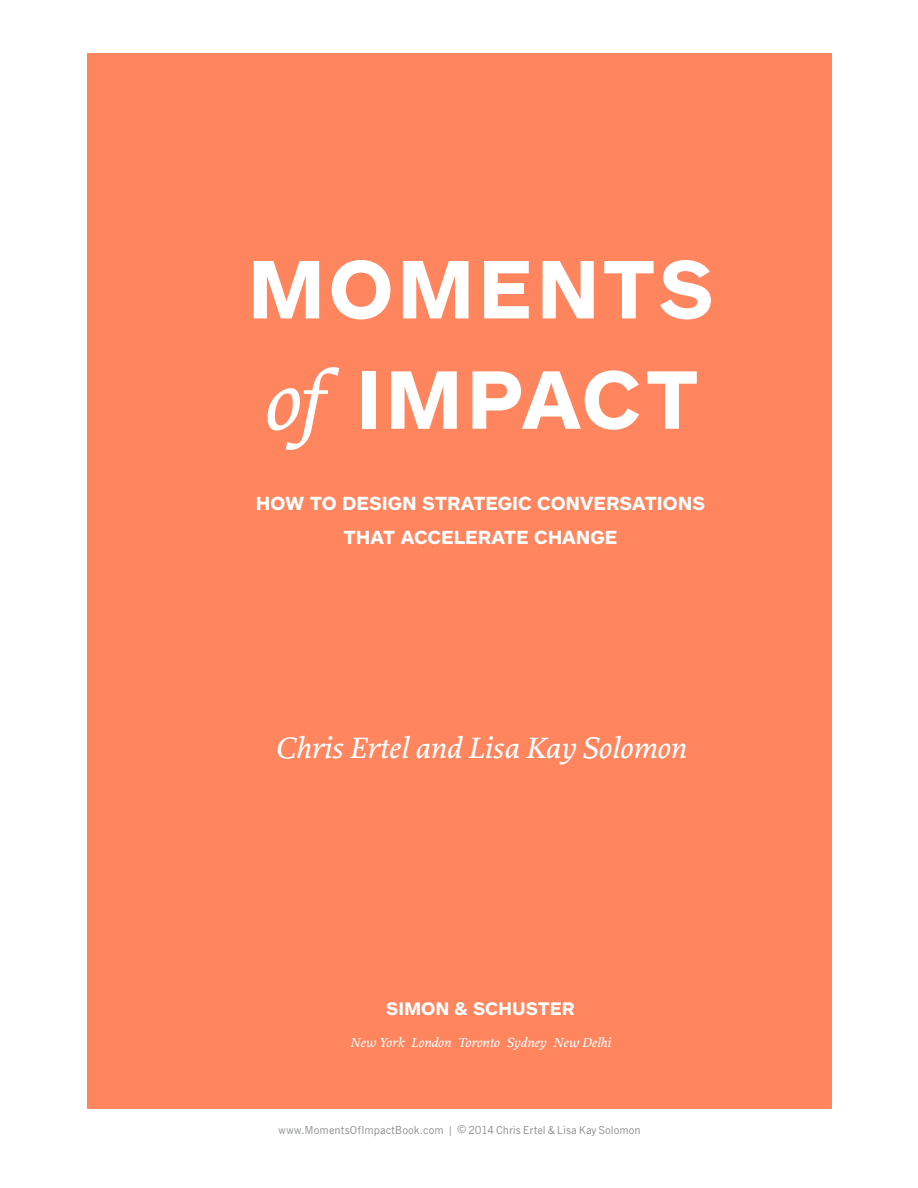
<style>
.page{position:relative;width:918px;height:1188px;background:#fff}
.page>*{position:absolute;margin:0;border:0;box-sizing:border-box;transform-origin:0 0}
.t1{font:700 86.25px/110.4px "ARS Maquette";letter-spacing:.035em;color:#fff}
.t2{font:italic 500 31.05px "Proforma";color:#fff}
.t3{font:700 19.8px/34.5px "ARS Maquette";color:#fff;text-align:center}
.t4{font:700 18.9px "ARS Maquette";color:#fff}
.t5{font:italic 500 13.8px "Proforma";color:#fff}
.t6{font:12px "Trade Gothic Rgl";letter-spacing:.005em;color:#8e9090}
.s1{font-family:"Proforma";font-weight:500;font-style:italic}
.s2{font-size:18px}
</style>
<div class="page">
<div style="left:87px;top:53px;width:745px;height:1055px;background:#ff855e"></div>
<p class="t1" style="left:247px;top:229px;width:468px">MOMENTS <span class="s1">of</span> IMPACT</p>
<p class="t3" style="left:256px;top:485px;width:451px">HOW TO DESIGN STRATEGIC CONVERSATIONS<br>THAT ACCELERATE CHANGE</p>
<p class="t2" style="left:275px;top:728px;width:412px">Chris Ertel and Lisa Kay Solomon</p>
<p class="t4" style="left:386px;top:996px;width:190px">SIMON &amp; SCHUSTER</p>
<p class="t5" style="left:350px;top:1034px;width:262px">New York London Toronto Sydney New Delhi</p>
<p class="t6" style="left:279px;top:1122px;width:364px">www.MomentsOfImpactBook.com | <span class="s2">©</span> 2014 Chris Ertel &amp; Lisa Kay Solomon</p>
</div>
